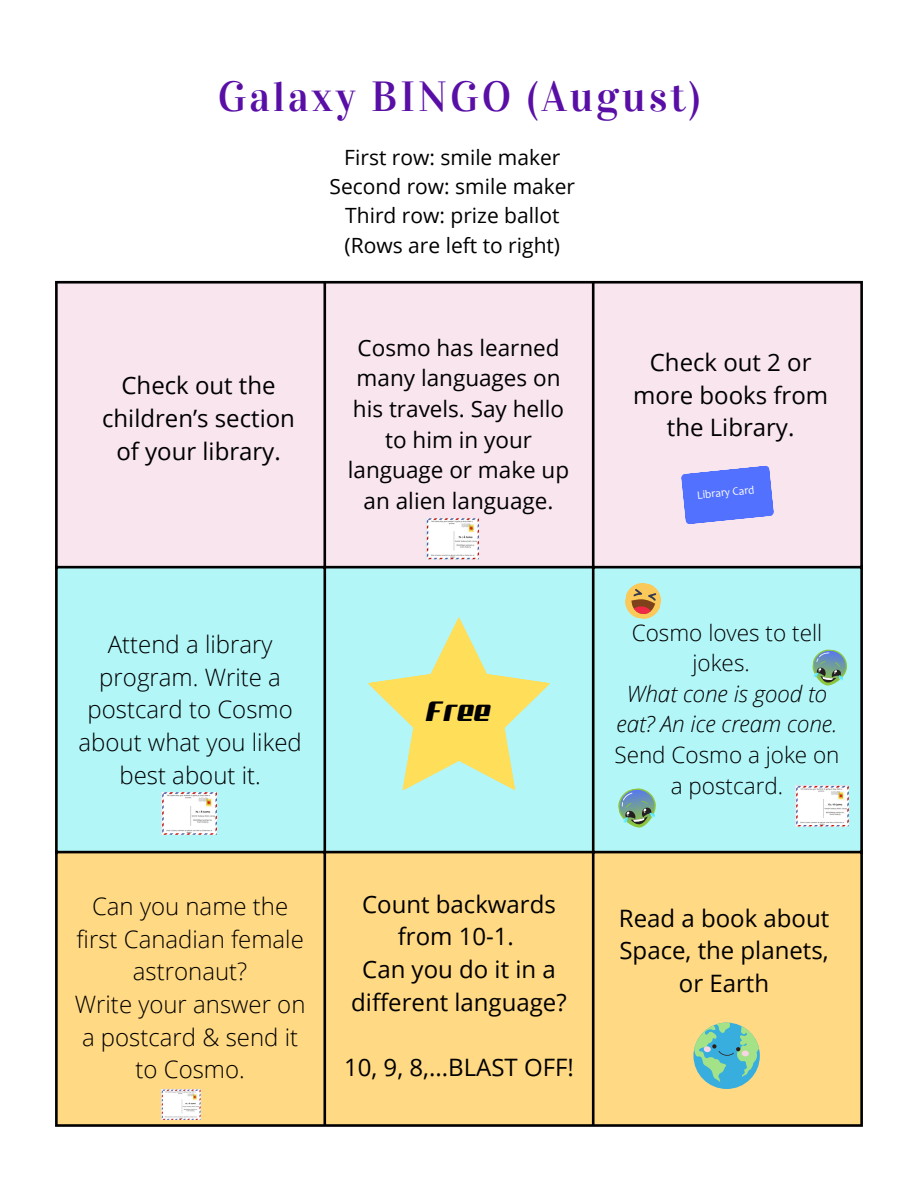
<style>
.page{position:relative;width:918px;height:1188px;background:#fff}
.page>*{position:absolute;margin:0;border:0;box-sizing:border-box;transform-origin:0 0}
.t1{font:42px "Vidaloka";letter-spacing:.07em;color:#590fa6}
.t2{font:34.8px "wasgayji NP";color:#000}
.t3{font:24px/32.7px "Open Sans";color:#000;text-align:center}
.t4{font:300 24px/32.7px "Open Sans";color:#000;text-align:center}
.t5{font:22.5px/30.6px "Open Sans";color:#000;text-align:center}
.t6{font:300 22.5px/30.6px "Open Sans";color:#000;text-align:center}
.t7{font:italic 300 22.5px/30.6px "Open Sans";color:#000;text-align:center}
.t8{font:21px "Open Sans";color:#000}
.t9{font:11.25px "Candara";color:#fff}
</style>
<div class="page">
<div style="left:58px;top:284px;width:802px;height:282px;background:#f8e5ee"></div>
<div style="left:58px;top:568px;width:802px;height:283px;background:#b3f6f8"></div>
<div style="left:58px;top:853px;width:802px;height:271px;background:#ffd983"></div>
<hr style="left:55px;top:284px;width:3px;height:840px;background:#000">
<hr style="left:323px;top:284px;width:3px;height:840px;background:#000">
<hr style="left:592px;top:284px;width:3px;height:840px;background:#000">
<hr style="left:860px;top:284px;width:3px;height:840px;background:#000">
<hr style="left:55px;top:281px;width:808px;height:3px;background:#000">
<hr style="left:55px;top:566px;width:808px;height:2px;background:#000">
<hr style="left:55px;top:851px;width:808px;height:2px;background:#000">
<hr style="left:55px;top:1124px;width:808px;height:3px;background:#000">
<svg style="left:368px;top:617px;width:182px;height:173px;background:#d3ebb3"></svg>
<svg style="left:681px;top:465px;width:93px;height:60px;background:#7388fb"></svg>
<svg style="left:810px;top:647px;width:39px;height:44px;background:#8ec2ba"></svg>
<svg style="left:623px;top:581px;width:40px;height:40px;background:#cbbd8b"></svg>
<svg style="left:615px;top:785px;width:44px;height:49px;background:#90c5be"></svg>
<div style="left:693px;top:1023px;width:67px;height:66px;background:#37aedd;border-radius:50%"></div>
<svg style="left:694px;top:1023px;width:65px;height:59px"></svg>
<img style="left:426px;top:518px;width:53px;height:42px">
<img style="left:161px;top:1089px;width:40px;height:31px">
<img style="left:796px;top:785px;width:53px;height:42px">
<img style="left:161px;top:792px;width:55px;height:43px">
<p class="t1" style="left:218px;top:72px;width:484px">Galaxy BINGO (August)</p>
<h4 class="t3" style="left:102px;top:369px;width:194px">Check out the children’s section of your library.</h4>
<p class="t8" style="left:344px;top:142px;width:218px">First row: smile maker</p>
<p class="t8" style="left:330px;top:172px;width:247px">Second row: smile maker</p>
<p class="t8" style="left:345px;top:201px;width:216px">Third row: prize ballot</p>
<p class="t8" style="left:345px;top:230px;width:217px">(Rows are left to right)</p>
<h1 class="t5" style="left:348px;top:332px;width:223px">Cosmo has learned many languages on his travels. Say hello to him in your language or make up an alien language.</h1>
<p class="t3" style="left:633px;top:345px;width:196px">Check out 2 or more books from the Library.</p>
<p class="t9" style="left:697px;top:491px;width:59px;rotate:-6deg">Library Card</p>
<p class="t4" style="left:79px;top:627px;width:225px">Attend a library program. Write a postcard to Cosmo about what you liked best about it.</p>
<p class="t6" style="left:632px;top:617px;width:192px">Cosmo loves to tell jokes.</p>
<p class="t7" style="left:617px;top:678px;width:222px">What cone is good to eat? An ice cream cone.</p>
<p class="t6" style="left:614px;top:739px;width:227px">Send Cosmo a joke on a postcard.</p>
<p class="t2" style="left:426px;top:688px;width:67px">Free</p>
<p class="t4" style="left:76px;top:889px;width:229px">Can you name the first Canadian female astronaut?</p>
<p class="t4" style="left:75px;top:987px;width:232px">Write your answer on a postcard &amp; send it to Cosmo.</p>
<p class="t3" style="left:351px;top:887px;width:217px">Count backwards from 10-1.<br>Can you do it in a different language?</p>
<h2 class="t3" style="left:344px;top:1050px;width:231px">10, 9, 8,...BLAST OFF!</h2>
<p class="t3" style="left:619px;top:901px;width:212px">Read a book about<br>Space, the planets, or Earth</p>
</div>
